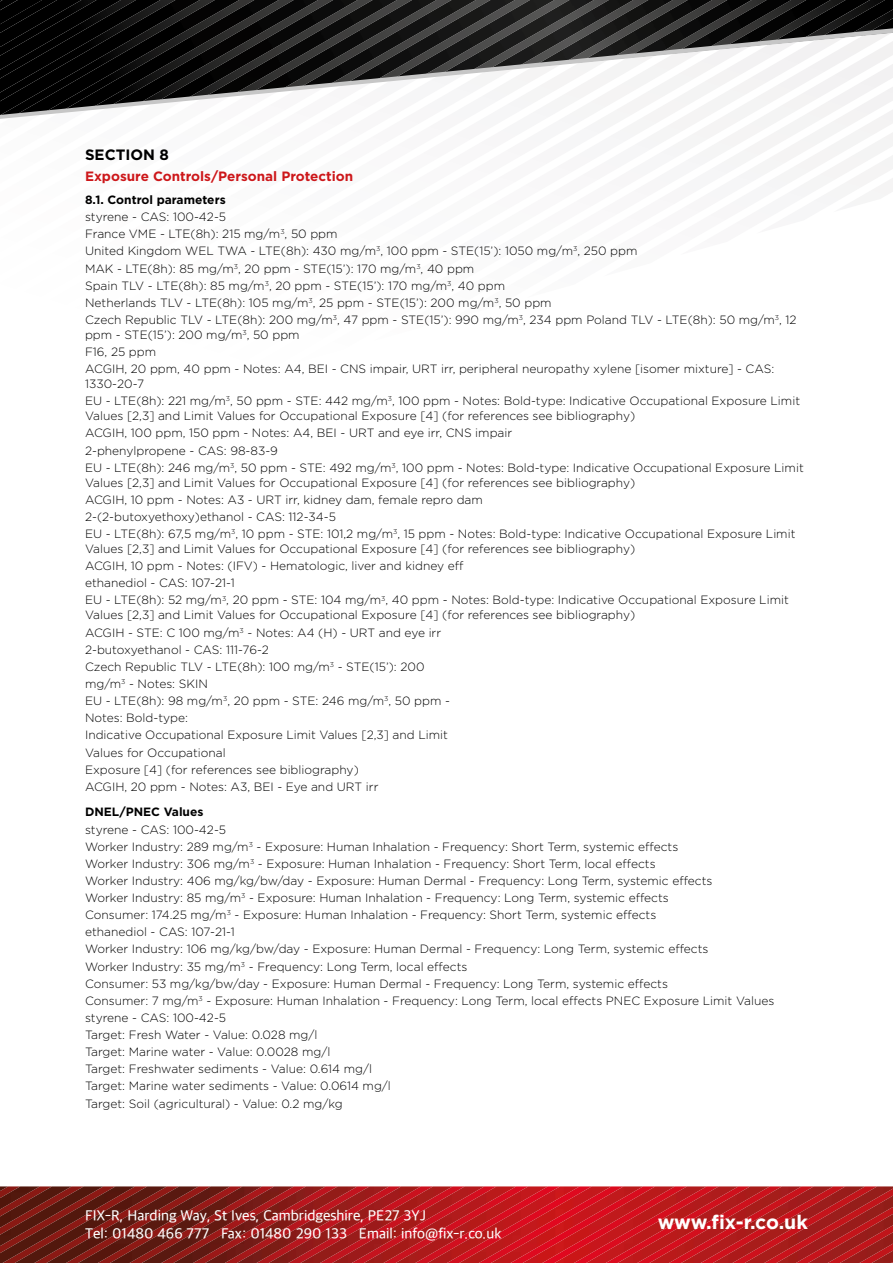
<style>
.page{position:relative;width:893px;height:1263px;background:#fff}
.page>*{position:absolute;margin:0;border:0;box-sizing:border-box;transform-origin:0 0}
.t1{font:700 19.5px "Gotham";letter-spacing:-.005em;color:#fff}
.t2{font:500 15px/18px "Apple SD Gothic Neo";color:#fff}
.t3{font:700 15px "Gotham";color:#000}
.t4{font:700 13.5px "Gotham";color:#cd171a}
.t5{font:300 12px/17.1px "Gotham";color:#000}
.t6{font:700 12px "Gotham";color:#000}
</style>
<div class="page">
<img style="left:0;top:1186px;width:893px;height:77px">
<img style="left:734px;top:0;width:35px;height:27px">
<img style="left:695px;top:0;width:39px;height:27px">
<img style="left:769px;top:0;width:47px;height:27px">
<img style="left:655px;top:0;width:40px;height:27px">
<img style="left:816px;top:0;width:77px;height:27px">
<img style="left:616px;top:0;width:39px;height:27px">
<img style="left:863px;top:10px;width:30px;height:17px">
<img style="left:576px;top:0;width:40px;height:27px">
<img style="left:537px;top:0;width:39px;height:27px">
<img style="left:498px;top:0;width:39px;height:27px">
<img style="left:458px;top:0;width:40px;height:27px">
<img style="left:419px;top:0;width:39px;height:27px">
<img style="left:380px;top:0;width:39px;height:27px">
<img style="left:340px;top:0;width:40px;height:27px">
<svg style="left:649px;top:120px;width:244px;height:75px"></svg>
<img style="left:301px;top:0;width:39px;height:27px">
<img style="left:261px;top:0;width:40px;height:27px">
<img style="left:222px;top:0;width:39px;height:27px">
<img style="left:182px;top:0;width:40px;height:27px">
<img style="left:143px;top:0;width:39px;height:27px">
<img style="left:104px;top:0;width:39px;height:27px">
<img style="left:64px;top:0;width:40px;height:27px">
<img style="left:0;top:0;width:64px;height:27px">
<img style="left:0;top:0;width:25px;height:9px">
<svg style="left:0;top:27px;width:893px;height:93px"></svg>
<p class="t3" style="left:85px;top:146px;width:86px">SECTION 8</p>
<p class="t4" style="left:85px;top:168px;width:270px">Exposure Controls/Personal Protection</p>
<p class="t6" style="left:85px;top:193px;width:142px">8.1. Control parameters</p>
<p class="t5" style="left:85px;top:208px;width:713px">styrene - CAS: 100-42-5<br>France VME - LTE(8h): 215 mg/m<sup>3</sup>, 50 ppm<br>United Kingdom WEL TWA - LTE(8h): 430 mg/m<sup>3</sup>, 100 ppm - STE(15’): 1050 mg/m<sup>3</sup>, 250 ppm<br>MAK - LTE(8h): 85 mg/m<sup>3</sup>, 20 ppm - STE(15’): 170 mg/m<sup>3</sup>, 40 ppm<br>Spain TLV - LTE(8h): 85 mg/m<sup>3</sup>, 20 ppm - STE(15’): 170 mg/m<sup>3</sup>, 40 ppm<br>Netherlands TLV - LTE(8h): 105 mg/m<sup>3</sup>, 25 ppm - STE(15’): 200 mg/m<sup>3</sup>, 50 ppm<br>Czech Republic TLV - LTE(8h): 200 mg/m<sup>3</sup>, 47 ppm - STE(15’): 990 mg/m<sup>3</sup>, 234 ppm Poland TLV - LTE(8h): 50 mg/m<sup>3</sup>, 12</p>
<p class="t5" style="left:85px;top:326px;width:691px">ppm - STE(15’): 200 mg/m<sup>3</sup>, 50 ppm<br>F16, 25 ppm<br>ACGIH, 20 ppm, 40 ppm - Notes: A4, BEI - CNS impair, URT irr, peripheral neuropathy xylene [isomer mixture] - CAS:</p>
<p class="t5" style="left:85px;top:375px;width:717px">1330-20-7<br>EU - LTE(8h): 221 mg/m<sup>3</sup>, 50 ppm - STE: 442 mg/m<sup>3</sup>, 100 ppm - Notes: Bold-type: Indicative Occupational Exposure Limit</p>
<p class="t5" style="left:85px;top:407px;width:720px">Values [2,3] and Limit Values for Occupational Exposure [4] (for references see bibliography)<br>ACGIH, 100 ppm, 150 ppm - Notes: A4, BEI - URT and eye irr, CNS impair<br>2-phenylpropene - CAS: 98-83-9<br>EU - LTE(8h): 246 mg/m<sup>3</sup>, 50 ppm - STE: 492 mg/m<sup>3</sup>, 100 ppm - Notes: Bold-type: Indicative Occupational Exposure Limit</p>
<p class="t5" style="left:85px;top:474px;width:712px">Values [2,3] and Limit Values for Occupational Exposure [4] (for references see bibliography)<br>ACGIH, 10 ppm - Notes: A3 - URT irr, kidney dam, female repro dam<br>2-(2-butoxyethoxy)ethanol - CAS: 112-34-5<br>EU - LTE(8h): 67,5 mg/m<sup>3</sup>, 10 ppm - STE: 101,2 mg/m<sup>3</sup>, 15 ppm - Notes: Bold-type: Indicative Occupational Exposure Limit</p>
<p class="t5" style="left:85px;top:540px;width:705px">Values [2,3] and Limit Values for Occupational Exposure [4] (for references see bibliography)<br>ACGIH, 10 ppm - Notes: (IFV) - Hematologic, liver and kidney eff<br>ethanediol - CAS: 107-21-1<br>EU - LTE(8h): 52 mg/m<sup>3</sup>, 20 ppm - STE: 104 mg/m<sup>3</sup>, 40 ppm - Notes: Bold-type: Indicative Occupational Exposure Limit</p>
<p class="t5" style="left:85px;top:606px;width:552px">Values [2,3] and Limit Values for Occupational Exposure [4] (for references see bibliography)<br>ACGIH - STE: C 100 mg/m<sup>3</sup> - Notes: A4 (H) - URT and eye irr<br>2-butoxyethanol - CAS: 111-76-2<br>Czech Republic TLV - LTE(8h): 100 mg/m<sup>3</sup> - STE(15’): 200<br>mg/m<sup>3</sup> - Notes: SKIN<br>EU - LTE(8h): 98 mg/m<sup>3</sup>, 20 ppm - STE: 246 mg/m<sup>3</sup>, 50 ppm -<br>Notes: Bold-type:<br>Indicative Occupational Exposure Limit Values [2,3] and Limit<br>Values for Occupational<br>Exposure [4] (for references see bibliography)<br>ACGIH, 20 ppm - Notes: A3, BEI - Eye and URT irr</p>
<p class="t6" style="left:85px;top:805px;width:120px">DNEL/PNEC Values</p>
<p class="t5" style="left:85px;top:820px;width:691px">styrene - CAS: 100-42-5<br>Worker Industry: 289 mg/m<sup>3</sup> - Exposure: Human Inhalation - Frequency: Short Term, systemic effects<br>Worker Industry: 306 mg/m<sup>3</sup> - Exposure: Human Inhalation - Frequency: Short Term, local effects<br>Worker Industry: 406 mg/kg/bw/day - Exposure: Human Dermal - Frequency: Long Term, systemic effects<br>Worker Industry: 85 mg/m<sup>3</sup> - Exposure: Human Inhalation - Frequency: Long Term, systemic effects<br>Consumer: 174.25 mg/m<sup>3</sup> - Exposure: Human Inhalation - Frequency: Short Term, systemic effects<br>ethanediol - CAS: 107-21-1<br>Worker Industry: 106 mg/kg/bw/day - Exposure: Human Dermal - Frequency: Long Term, systemic effects<br>Worker Industry: 35 mg/m<sup>3</sup> - Frequency: Long Term, local effects<br>Consumer: 53 mg/kg/bw/day - Exposure: Human Dermal - Frequency: Long Term, systemic effects<br>Consumer: 7 mg/m<sup>3</sup> - Exposure: Human Inhalation - Frequency: Long Term, local effects PNEC Exposure Limit Values styrene - CAS: 100-42-5<br>Target: Fresh Water - Value: 0.028 mg/l<br>Target: Marine water - Value: 0.0028 mg/l<br>Target: Freshwater sediments - Value: 0.614 mg/l<br>Target: Marine water sediments - Value: 0.0614 mg/l<br>Target: Soil (agricultural) - Value: 0.2 mg/kg</p>
<p class="t2" style="left:85px;top:1208px;width:418px">FIX-R, Harding Way, St Ives, Cambridgeshire, PE27 3YJ<br>Tel: 01480 466 777 Fax: 01480 290 133 Email: info@fix-r.co.uk</p>
<h1 class="t1" style="left:658px;top:1211px;width:152px">www.fix-r.co.uk</h1>
</div>
